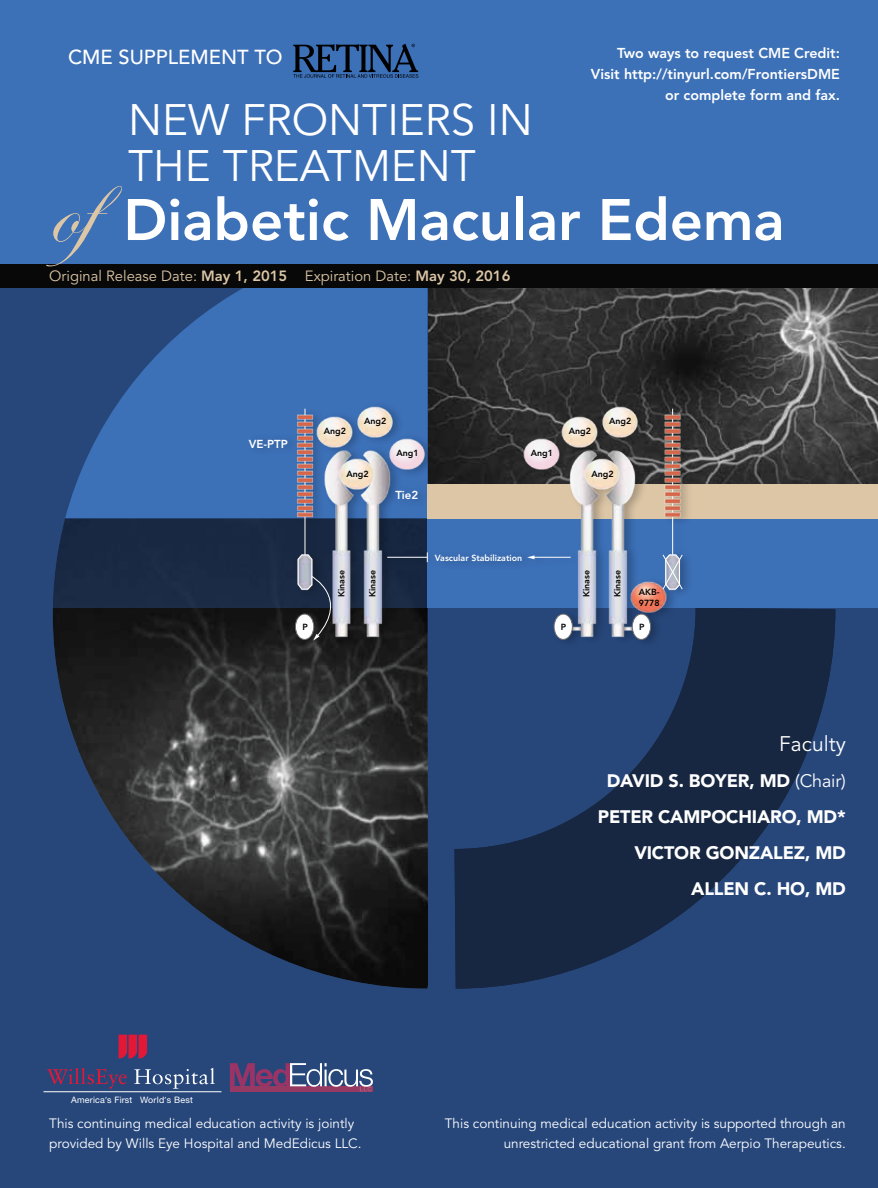
<style>
.page{position:relative;width:878px;height:1188px;background:#fff}
.page>*{position:absolute;margin:0;border:0;box-sizing:border-box;transform-origin:0 0}
.t1{font:800 57.9px "Avenir";color:#fff}
.t2{font:43.65px/45.8px "Avenir";color:#fff}
.t3{font:21px "Avenir";color:#fff}
.t4{font:500 20.1px "Avenir";color:#fff}
.t5{font:900 18px/36px "Avenir";letter-spacing:-.01em;color:#fff;text-align:right}
.t6{font:14.85px "Avenir";color:#dcc6a6}
.t7{font:800 14.25px/21px "Avenir";color:#fff;text-align:right}
.t8{font:13.5px/19.5px "Avenir";color:#fff}
.t9{font:800 11.55px "Avenir LT Std";color:#fff}
.t10{font:800 8.85px/10.6px "Avenir LT Std";color:#000}
.t11{font:8.85px "Helvetica Neue";letter-spacing:.02em;color:#fff}
.t12{font:800 8.85px "Avenir LT Std";color:#fff}
.s1{font-family:"Edwardian Script ITC";font-weight:400;font-size:104.4px;color:#dcc6a6}
.s2{font-weight:800}
.s3{font-family:"Myriad"}
.s4{font-weight:400}
</style>
<div class="page">
<div style="left:0;top:269px;width:878px;height:919px;background:#27477b"></div>
<img style="left:428px;top:288px;width:450px;height:181px">
<svg style="left:65px;top:288px;width:363px;height:231px;fill:#3c70b7"></svg>
<img style="left:53px;top:608px;width:262px;height:364px">
<div style="left:53px;top:519px;width:193px;height:89px;background:#192943"></div>
<svg style="left:315px;top:469px;width:563px;height:520px"></svg>
<svg style="left:230px;top:1063px;width:143px;height:29px"></svg>
<svg style="left:47px;top:1068px;width:80px;height:21px"></svg>
<svg style="left:134px;top:1068px;width:81px;height:21px"></svg>
<hr style="left:43px;top:1091px;width:178px;height:1px;background:#fff">
<svg style="left:119px;top:1035px;width:28px;height:24px"></svg>
<div style="left:0;top:0;width:878px;height:287px;background:#3c70b7"></div>
<div style="left:0;top:265px;width:878px;height:23px;background:#080808"></div>
<svg style="left:293px;top:44px;width:125px;height:34px"></svg>
<svg style="left:453px;top:607px;width:383px;height:382px"></svg>
<div style="left:246px;top:401px;width:448px;height:248px;background:#000;opacity:.25"></div>
<img style="left:499px;top:415px;width:46px;height:79px">
<img style="left:659px;top:614px;width:31px;height:23px">
<img style="left:273px;top:390px;width:60px;height:7px">
<img style="left:273px;top:397px;width:19px;height:7px">
<img style="left:273px;top:404px;width:19px;height:7px">
<img style="left:273px;top:411px;width:19px;height:7px">
<img style="left:273px;top:418px;width:19px;height:7px">
<img style="left:273px;top:425px;width:19px;height:7px">
<img style="left:273px;top:432px;width:19px;height:7px">
<img style="left:273px;top:439px;width:19px;height:7px">
<img style="left:273px;top:446px;width:19px;height:7px">
<img style="left:273px;top:453px;width:19px;height:7px">
<img style="left:273px;top:460px;width:19px;height:7px">
<img style="left:273px;top:467px;width:27px;height:7px">
<img style="left:273px;top:474px;width:27px;height:7px">
<img style="left:273px;top:481px;width:27px;height:7px">
<img style="left:273px;top:488px;width:27px;height:42px">
<img style="left:273px;top:530px;width:27px;height:84px">
<svg style="left:298px;top:554px;width:2px;height:87px"></svg>
<img style="left:661px;top:390px;width:43px;height:7px">
<img style="left:661px;top:397px;width:43px;height:7px">
<img style="left:661px;top:404px;width:43px;height:7px">
<img style="left:661px;top:411px;width:43px;height:7px">
<img style="left:661px;top:418px;width:43px;height:7px">
<img style="left:661px;top:425px;width:43px;height:7px">
<img style="left:661px;top:432px;width:43px;height:7px">
<img style="left:661px;top:439px;width:43px;height:7px">
<img style="left:661px;top:446px;width:43px;height:7px">
<img style="left:661px;top:453px;width:43px;height:7px">
<img style="left:659px;top:460px;width:45px;height:7px">
<img style="left:659px;top:467px;width:45px;height:7px">
<img style="left:659px;top:474px;width:45px;height:7px">
<img style="left:659px;top:481px;width:45px;height:7px">
<img style="left:659px;top:488px;width:45px;height:42px">
<img style="left:659px;top:530px;width:45px;height:84px">
<img style="left:292px;top:393px;width:41px;height:79px">
<img style="left:333px;top:382px;width:83px;height:44px">
<img style="left:365px;top:415px;width:84px;height:79px">
<img style="left:300px;top:426px;width:37px;height:233px">
<img style="left:337px;top:426px;width:77px;height:233px">
<img style="left:315px;top:435px;width:84px;height:79px">
<img style="left:537px;top:393px;width:41px;height:79px">
<img style="left:578px;top:382px;width:83px;height:79px">
<img style="left:545px;top:426px;width:36px;height:233px">
<img style="left:581px;top:426px;width:78px;height:233px">
<img style="left:560px;top:435px;width:84px;height:79px">
<div style="left:295px;top:614px;width:19px;height:25px;background:#fff;border-radius:50%"></div>
<div style="left:295px;top:614px;width:19px;height:26px;border:1px solid #6d6e71;border-radius:50%"></div>
<div style="left:554px;top:614px;width:18px;height:25px;background:#fff;border-radius:50%"></div>
<div style="left:553px;top:614px;width:19px;height:26px;border:1px solid #6d6e71;border-radius:50%"></div>
<div style="left:632px;top:614px;width:18px;height:25px;background:#fff;border-radius:50%"></div>
<div style="left:632px;top:614px;width:19px;height:26px;border:1px solid #6d6e71;border-radius:50%"></div>
<svg style="left:662px;top:554px;width:21px;height:36px"></svg>
<hr style="left:533px;top:557px;width:37px;height:1px;background:#fff">
<svg style="left:527px;top:555px;width:7px;height:4px"></svg>
<hr style="left:387px;top:557px;width:40px;height:1px;background:#fff">
<h3 class="t4" style="left:68px;top:45px;width:216px">CME SUPPLEMENT TO</h3>
<p class="t7" style="left:591px;top:43px;width:251px">Two ways to request CME Credit:<br>Visit http://tinyurl.com/FrontiersDME or complete form and fax.</p>
<h2 class="t2" style="left:128px;top:98px;width:406px">NEW FRONTIERS IN<br>THE TREATMENT</h2>
<h1 class="t1" style="left:48px;top:186px;width:738px"><span class="s1">of</span>Diabetic Macular Edema</h1>
<p class="t6" style="left:49px;top:268px;width:462px">Original Release Date: <span class="s2">May 1, 2015</span> Expiration Date: <span class="s2">May 30, 2016</span></p>
<p class="t9" style="left:249px;top:437px;width:41px">VE-PTP</p>
<p class="t10" style="left:323px;top:426px;width:24px">Ang2</p>
<p class="t10" style="left:364px;top:416px;width:24px">Ang2</p>
<p class="t10" style="left:568px;top:426px;width:24px">Ang2</p>
<p class="t10" style="left:609px;top:416px;width:24px">Ang2</p>
<p class="t10" style="left:396px;top:448px;width:24px">Ang1</p>
<p class="t10" style="left:530px;top:448px;width:24px">Ang1</p>
<p class="t10" style="left:346px;top:468px;width:24px">Ang2</p>
<p class="t10" style="left:591px;top:468px;width:24px">Ang2</p>
<p class="t9" style="left:395px;top:488px;width:25px">Tie2</p>
<p class="t10" style="left:336px;top:597px;width:29px;rotate:-90deg">Kinase</p>
<p class="t10" style="left:367px;top:597px;width:29px;rotate:-90deg">Kinase</p>
<p class="t12" style="left:435px;top:553px;width:89px">Vascular Stabilization</p>
<p class="t10" style="left:581px;top:597px;width:29px;rotate:-90deg">Kinase</p>
<p class="t10" style="left:612px;top:597px;width:29px;rotate:-90deg">Kinase</p>
<p class="t10" style="left:638px;top:587px;width:22px">AKB-<br>9778</p>
<p class="t10" style="left:302px;top:622px;width:7px">P</p>
<p class="t10" style="left:561px;top:622px;width:7px">P</p>
<p class="t10" style="left:639px;top:622px;width:7px">P</p>
<p class="t11" style="left:71px;top:1092px;width:123px">America<span class="s3">’</span>s First World<span class="s3">’</span>s Best</p>
<h3 class="t3" style="left:779px;top:732px;width:68px">Faculty</h3>
<h3 class="t5" style="left:598px;top:762px;width:249px">DAVID S. BOYER, MD <span class="s4">(Chair)<br></span>PETER CAMPOCHIARO, MD*<br>VICTOR GONZALEZ, MD<br>ALLEN C. HO, MD</h3>
<p class="t8" style="left:49px;top:1114px;width:314px">This continuing medical education activity is jointly provided by Wills Eye Hospital and MedEdicus LLC.</p>
<p class="t8" style="left:445px;top:1114px;width:402px;text-align:right">This continuing medical education activity is supported through an unrestricted educational grant from Aerpio Therapeutics.</p>
</div>
